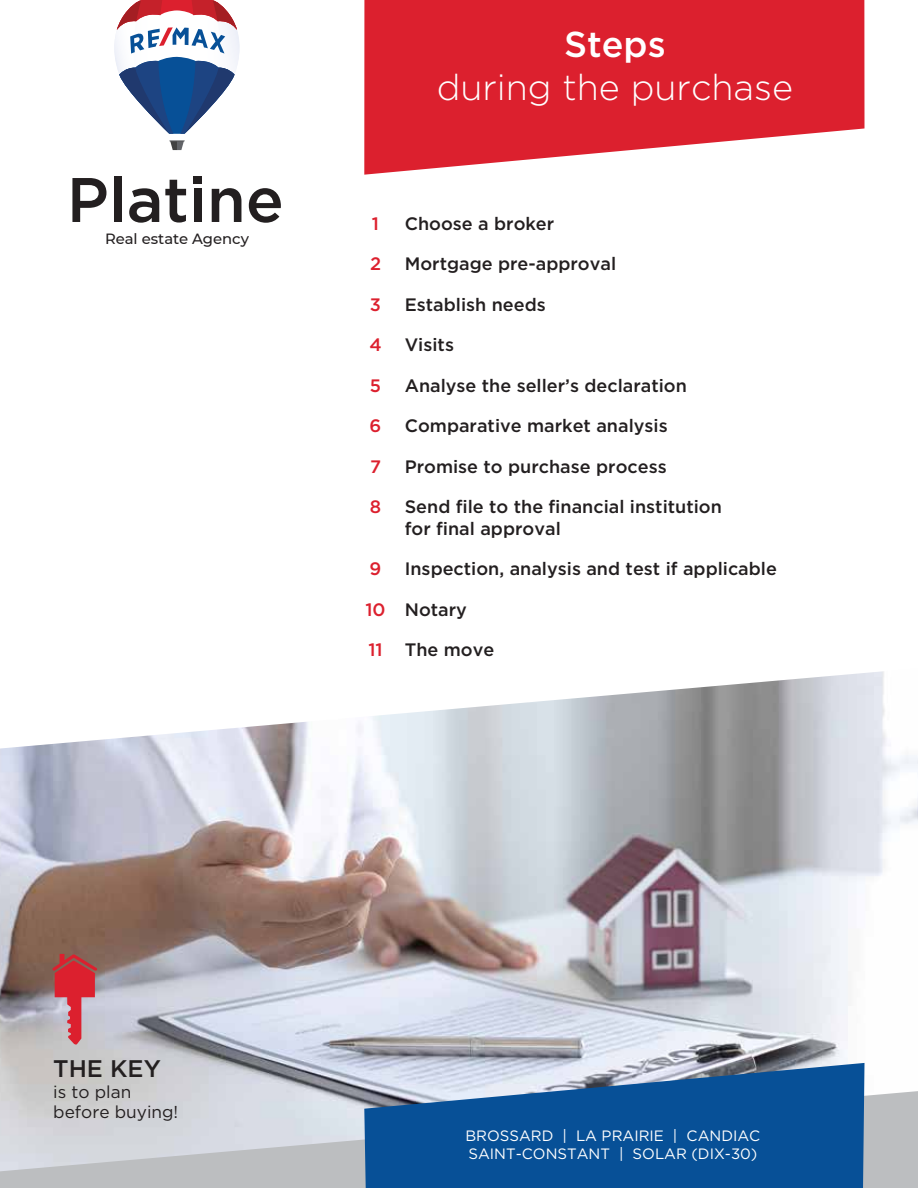
<style>
.page{position:relative;width:918px;height:1188px;background:#fff}
.page>*{position:absolute;margin:0;border:0;box-sizing:border-box;transform-origin:0 0}
.t1{font:300 36px "Gotham";color:#fff}
.t2{font:500 36px "Gotham";color:#fff}
.t3{font:500 24px "Gotham";color:#231f20}
.t4{font:500 18px/21.6px "Gotham";color:#231f20}
.t5{font:500 18px "Gotham";color:#dc202e}
.t6{font:17.25px/20.7px "Gotham";color:#231f20}
.t7{font:15px/18px "Gotham";color:#fff}
.t8{font:500 14.85px "Montserrat";color:#231f20}
</style>
<div class="page">
<img style="left:0;top:671px;width:918px;height:500px">
<svg style="left:364px;top:1063px;width:501px;height:125px;background:#2a66a2"></svg>
<svg style="left:364px;top:0;width:501px;height:175px;background:#e03e4a"></svg>
<svg style="left:52px;top:954px;width:45px;height:91px;background:#c76972"></svg>
<svg style="left:114px;top:0;width:126px;height:151px"></svg>
<div style="left:194px;top:177px;width:8px;height:7px;background:#231f20"></div>
<svg style="left:249px;top:188px;width:32px;height:35px"></svg>
<div style="left:194px;top:189px;width:8px;height:33px;background:#231f20"></div>
<svg style="left:129px;top:188px;width:30px;height:35px"></svg>
<svg style="left:212px;top:188px;width:29px;height:34px"></svg>
<div style="left:114px;top:176px;width:8px;height:46px;background:#231f20"></div>
<svg style="left:165px;top:180px;width:21px;height:43px"></svg>
<svg style="left:72px;top:178px;width:34px;height:44px"></svg>
<p class="t8" style="left:105px;top:228px;width:145px">Real estate Agency</p>
<h1 class="t2" style="left:564px;top:21px;width:103px">Steps</h1>
<h1 class="t1" style="left:437px;top:65px;width:358px">during the purchase</h1>
<p class="t5" style="left:372px;top:212px;width:9px">1</p>
<p class="t5" style="left:370px;top:252px;width:13px">2</p>
<p class="t5" style="left:370px;top:293px;width:13px">3</p>
<p class="t5" style="left:369px;top:333px;width:14px">4</p>
<p class="t5" style="left:370px;top:374px;width:13px">5</p>
<p class="t5" style="left:370px;top:414px;width:13px">6</p>
<p class="t5" style="left:370px;top:455px;width:12px">7</p>
<p class="t5" style="left:370px;top:495px;width:13px">8</p>
<p class="t5" style="left:370px;top:557px;width:13px">9</p>
<p class="t5" style="left:365px;top:598px;width:22px">10</p>
<p class="t5" style="left:368px;top:638px;width:16px">11</p>
<p class="t4" style="left:405px;top:212px;width:151px">Choose a broker</p>
<p class="t4" style="left:405px;top:253px;width:213px">Mortgage pre-approval</p>
<p class="t4" style="left:405px;top:293px;width:142px">Establish needs</p>
<p class="t4" style="left:405px;top:334px;width:51px">Visits</p>
<p class="t4" style="left:405px;top:374px;width:284px">Analyse the seller’s declaration</p>
<p class="t4" style="left:405px;top:415px;width:264px">Comparative market analysis</p>
<p class="t4" style="left:405px;top:455px;width:263px">Promise to purchase process</p>
<p class="t4" style="left:405px;top:496px;width:319px">Send file to the financial institution for final approval</p>
<p class="t4" style="left:405px;top:558px;width:374px">Inspection, analysis and test if applicable</p>
<p class="t4" style="left:405px;top:598px;width:64px">Notary</p>
<p class="t4" style="left:405px;top:639px;width:91px">The move</p>
<h2 class="t3" style="left:53px;top:1053px;width:109px">THE KEY</h2>
<p class="t6" style="left:53px;top:1081px;width:127px">is to plan before buying!</p>
<p class="t7" style="left:465px;top:1126px;width:296px">BROSSARD | LA PRAIRIE | CANDIAC<br>SAINT-CONSTANT | SOLAR (DIX-30)</p>
</div>
